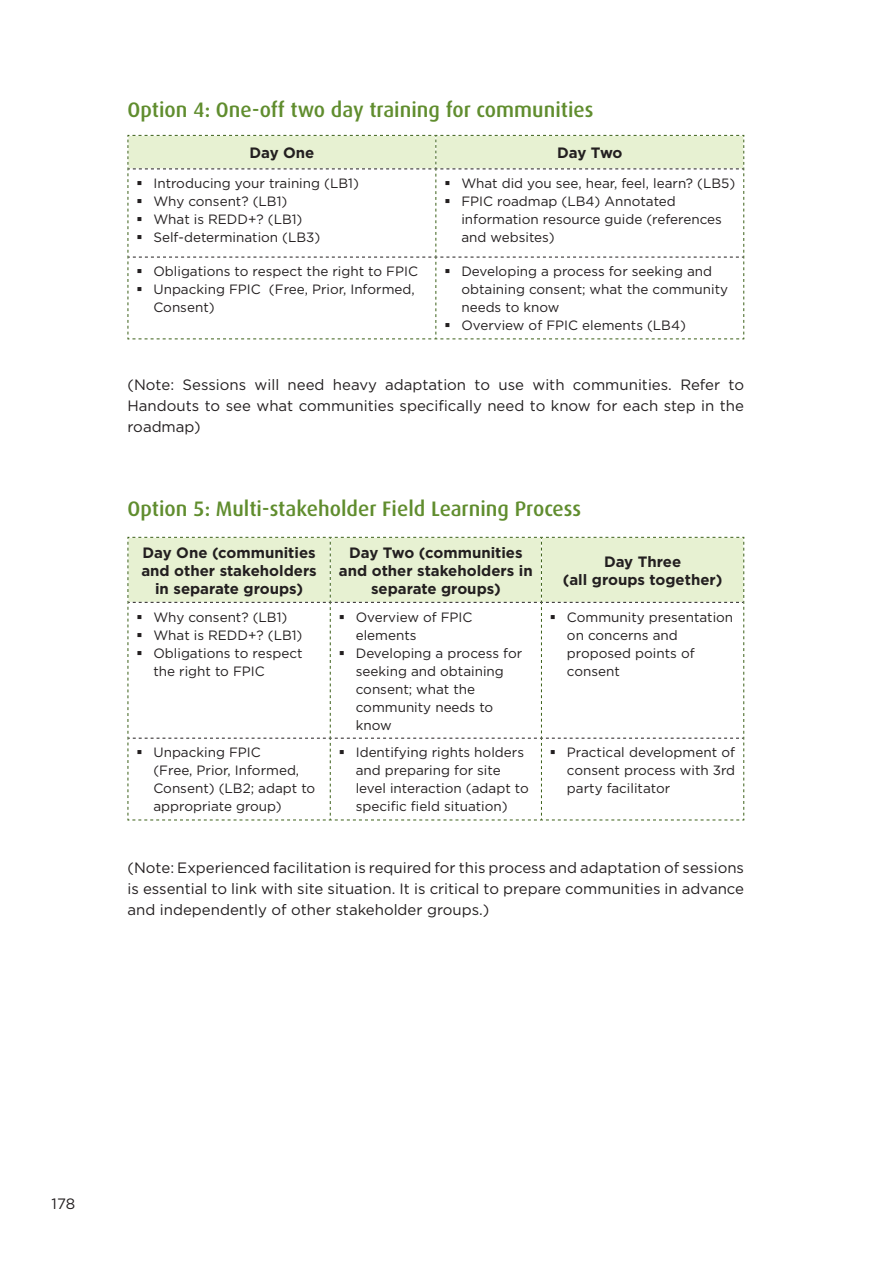
<style>
.page{position:relative;width:893px;height:1263px;background:#fff}
.page>*{position:absolute;margin:0;border:0;box-sizing:border-box;transform-origin:0 0}
.t1{font:500 21px "Dax";color:#608d2e}
.t2{font:15px/21px "Gotham";color:#231f20;text-align:justify}
.t3{font:700 15px/18px "Gotham";color:#231f20;text-align:center}
.t4{font:13.5px/18px "Gotham";color:#231f20}
</style>
<div class="page">
<svg style="left:127px;top:135px;width:617px;height:205px"></svg>
<svg style="left:127px;top:537px;width:617px;height:284px"></svg>
<h1 class="t1" style="left:128px;top:98px;width:467px">Option 4: One-off two day training for communities</h1>
<p class="t3" style="left:249px;top:144px;width:67px">Day One</p>
<p class="t3" style="left:557px;top:144px;width:67px">Day Two</p>
<p class="t4" style="left:153px;top:174px;width:207px">Introducing your training (LB1)<br>Why consent? (LB1)<br>What is REDD+? (LB1)<br>Self-determination (LB3)</p>
<p class="t4" style="left:461px;top:174px;width:275px">What did you see, hear, feel, learn? (LB5)<br>FPIC roadmap (LB4) Annotated information resource guide (references and websites)</p>
<p class="t4" style="left:153px;top:262px;width:266px">Obligations to respect the right to FPIC<br>Unpacking FPIC (Free, Prior, Informed,<br>Consent)</p>
<p class="t4" style="left:461px;top:262px;width:268px">Developing a process for seeking and obtaining consent; what the community needs to know<br>Overview of FPIC elements (LB4)</p>
<p class="t2" style="left:128px;top:374px;width:618px">(Note: Sessions will need heavy adaptation to use with communities. Refer to Handouts to see what communities specifically need to know for each step in the roadmap)</p>
<h1 class="t1" style="left:128px;top:497px;width:455px">Option 5: Multi-stakeholder Field Learning Process</h1>
<p class="t3" style="left:141px;top:543px;width:177px">Day One (communities and other stakeholders in separate groups)</p>
<p class="t3" style="left:339px;top:543px;width:195px">Day Two (communities and other stakeholders in separate groups)</p>
<p class="t3" style="left:563px;top:552px;width:161px">Day Three<br>(all groups together)</p>
<p class="t4" style="left:153px;top:608px;width:151px">Why consent? (LB1)<br>What is REDD+? (LB1)<br>Obligations to respect the right to FPIC</p>
<p class="t4" style="left:356px;top:607px;width:168px">Overview of FPIC elements<br>Developing a process for seeking and obtaining consent; what the community needs to know</p>
<p class="t4" style="left:567px;top:607px;width:168px">Community presentation on concerns and proposed points of consent</p>
<p class="t4" style="left:153px;top:743px;width:163px">Unpacking FPIC<br>(Free, Prior, Informed,<br>Consent) (LB2; adapt to appropriate group)</p>
<p class="t4" style="left:356px;top:743px;width:175px">Identifying rights holders and preparing for site level interaction (adapt to specific field situation)</p>
<p class="t4" style="left:567px;top:743px;width:170px;text-align:justify">Practical development of consent process with 3rd party facilitator</p>
<p class="t2" style="left:128px;top:857px;width:618px">(Note: Experienced facilitation is required for this process and adaptation of sessions is essential to link with site situation. It is critical to prepare communities in advance and independently of other stakeholder groups.)</p>
<p class="t2" style="left:52px;top:1193px;width:25px">178</p>
</div>
